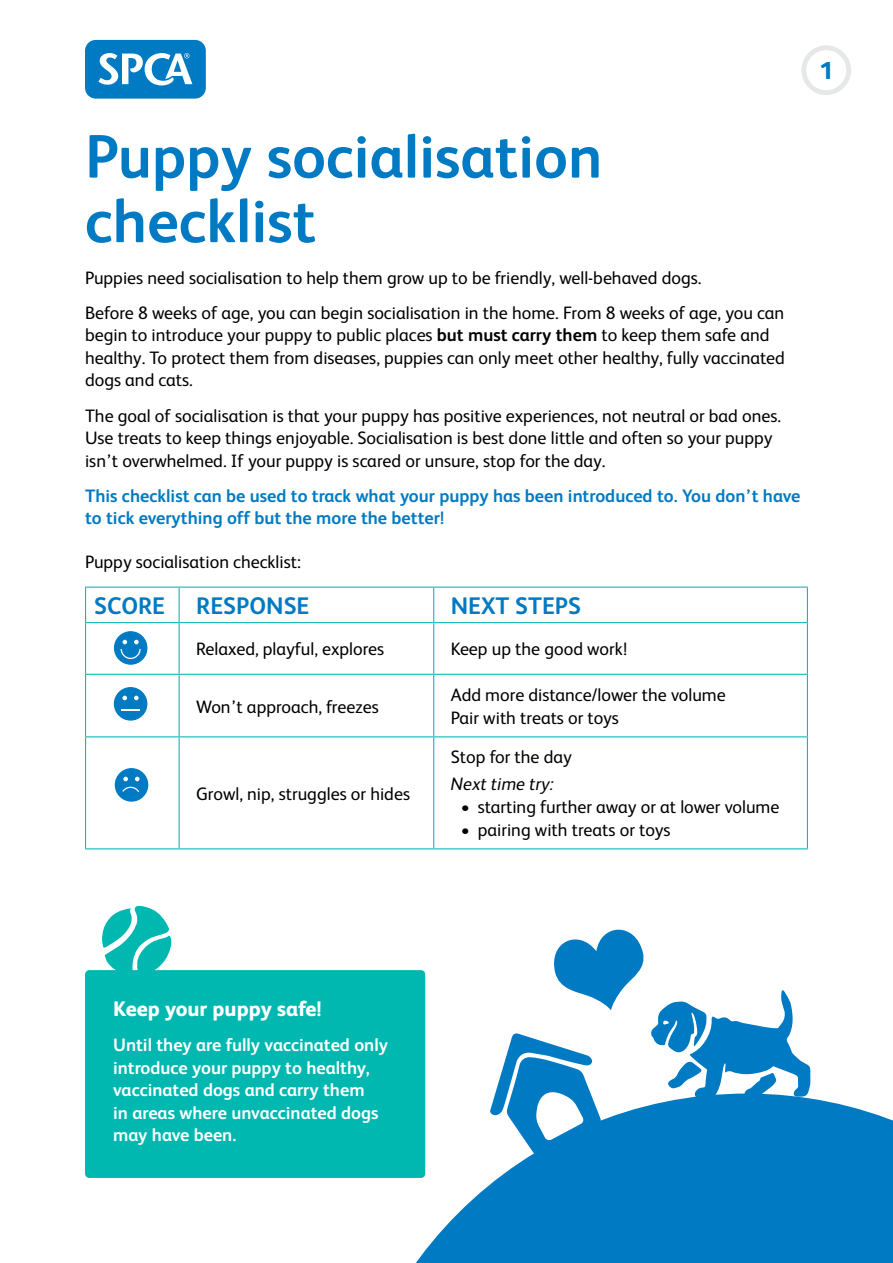
<style>
.page{position:relative;width:893px;height:1263px;background:#fff}
.page>*{position:absolute;margin:0;border:0;box-sizing:border-box;transform-origin:0 0}
.t1{font:700 61.5px/64.5px "FS Albert";color:#007ac2}
.t2{font:800 24.45px "FS Albert";color:#007ac2}
.t3{font:700 24px "FS Albert";color:#007ac2}
.t4{font:800 21px "FS Albert";color:#fff}
.t5{font:18px/22.5px "FS Albert";color:#000}
.t6{font:700 18px/22.5px "FS Albert";color:#fff}
.t7{font:700 18px/22.5px "FS Albert";color:#007ac2}
.t8{font:italic 18px "FS Albert";color:#000}
.s1{font-weight:700}
</style>
<div class="page">
<div style="left:801px;top:45px;width:50px;height:50px;border:5px solid #e6e7e8;border-radius:50%"></div>
<svg style="left:85px;top:39px;width:121px;height:60px"></svg>
<hr style="left:85px;top:588px;width:1px;height:34px;background:#00b8b0">
<hr style="left:85px;top:587px;width:94px;height:1px;background:#00b8b0">
<hr style="left:179px;top:587px;width:255px;height:1px;background:#00b8b0">
<hr style="left:434px;top:587px;width:374px;height:1px;background:#00b8b0">
<hr style="left:179px;top:588px;width:1px;height:34px;background:#00b8b0">
<hr style="left:433px;top:588px;width:1px;height:34px;background:#00b8b0">
<hr style="left:807px;top:588px;width:1px;height:34px;background:#00b8b0">
<hr style="left:85px;top:623px;width:1px;height:51px;background:#00b8b0">
<hr style="left:85px;top:622px;width:94px;height:1px;background:#00b8b0">
<hr style="left:179px;top:622px;width:255px;height:1px;background:#00b8b0">
<hr style="left:434px;top:622px;width:374px;height:1px;background:#00b8b0">
<hr style="left:179px;top:623px;width:1px;height:51px;background:#00b8b0">
<hr style="left:433px;top:623px;width:1px;height:51px;background:#00b8b0">
<hr style="left:807px;top:623px;width:1px;height:51px;background:#00b8b0">
<hr style="left:85px;top:675px;width:1px;height:61px;background:#00b8b0">
<hr style="left:85px;top:674px;width:94px;height:1px;background:#00b8b0">
<hr style="left:179px;top:674px;width:255px;height:1px;background:#00b8b0">
<hr style="left:434px;top:674px;width:374px;height:1px;background:#00b8b0">
<hr style="left:179px;top:675px;width:1px;height:61px;background:#00b8b0">
<hr style="left:433px;top:675px;width:1px;height:61px;background:#00b8b0">
<hr style="left:807px;top:675px;width:1px;height:61px;background:#00b8b0">
<hr style="left:85px;top:737px;width:1px;height:111px;background:#00b8b0">
<hr style="left:85px;top:736px;width:94px;height:1px;background:#00b8b0">
<hr style="left:179px;top:736px;width:255px;height:1px;background:#00b8b0">
<hr style="left:434px;top:736px;width:374px;height:1px;background:#00b8b0">
<hr style="left:179px;top:737px;width:1px;height:111px;background:#00b8b0">
<hr style="left:433px;top:737px;width:1px;height:111px;background:#00b8b0">
<hr style="left:807px;top:737px;width:1px;height:111px;background:#00b8b0">
<hr style="left:85px;top:848px;width:94px;height:1px;background:#00b8b0">
<hr style="left:179px;top:848px;width:255px;height:1px;background:#00b8b0">
<hr style="left:434px;top:848px;width:374px;height:1px;background:#00b8b0">
<svg style="left:416px;top:1093px;width:477px;height:170px;fill:#007ac2"></svg>
<svg style="left:490px;top:929px;width:320px;height:228px"></svg>
<svg style="left:114px;top:631px;width:33px;height:34px"></svg>
<svg style="left:114px;top:687px;width:33px;height:34px"></svg>
<svg style="left:115px;top:768px;width:33px;height:34px"></svg>
<div style="left:85px;top:970px;width:340px;height:208px;background:#00b8b0;border-radius:4px"></div>
<svg style="left:102px;top:905px;width:71px;height:66px"></svg>
<h2 class="t2" style="left:819px;top:56px;width:15px">1</h2>
<h1 class="t1" style="left:85px;top:124px;width:519px">Puppy socialisation checklist</h1>
<p class="t5" style="left:85px;top:260px;width:701px;line-height:35.2px">Puppies need socialisation to help them grow up to be friendly, well-behaved dogs.<br>Before 8 weeks of age, you can begin socialisation in the home. From 8 weeks of age, you can</p>
<p class="t5" style="left:85px;top:324px;width:701px">begin to introduce your puppy to public places <span class="s1">but must carry them</span> to keep them safe and healthy. To protect them from diseases, puppies can only meet other healthy, fully vaccinated dogs and cats.</p>
<p class="t5" style="left:85px;top:404px;width:698px">The goal of socialisation is that your puppy has positive experiences, not neutral or bad ones.<br>Use treats to keep things enjoyable. Socialisation is best done little and often so your puppy isn’t overwhelmed. If your puppy is scared or unsure, stop for the day.</p>
<p class="t7" style="left:85px;top:484px;width:717px">This checklist can be used to track what your puppy has been introduced to. You don’t have to tick everything off but the more the better!</p>
<p class="t5" style="left:85px;top:550px;width:217px">Puppy socialisation checklist:</p>
<h3 class="t3" style="left:94px;top:592px;width:73px">SCORE</h3>
<h3 class="t3" style="left:196px;top:592px;width:115px">RESPONSE</h3>
<h3 class="t3" style="left:451px;top:592px;width:132px">NEXT STEPS</h3>
<p class="t5" style="left:196px;top:638px;width:190px">Relaxed, playful, explores</p>
<p class="t5" style="left:451px;top:638px;width:178px">Keep up the good work!</p>
<p class="t5" style="left:196px;top:695px;width:184px">Won’t approach, freezes</p>
<p class="t5" style="left:451px;top:683px;width:277px;line-height:23.2px">Add more distance/lower the volume<br>Pair with treats or toys</p>
<p class="t5" style="left:196px;top:782px;width:215px">Growl, nip, struggles or hides</p>
<p class="t5" style="left:451px;top:746px;width:123px">Stop for the day</p>
<p class="t8" style="left:451px;top:773px;width:104px">Next time try:</p>
<p class="t5" style="left:461px;top:795px;width:320px">• starting further away or at lower volume</p>
<p class="t5" style="left:461px;top:819px;width:211px">• pairing with treats or toys</p>
<p class="t4" style="left:113px;top:996px;width:210px">Keep your puppy safe!</p>
<p class="t6" style="left:113px;top:1033px;width:276px">Until they are fully vaccinated only introduce your puppy to healthy, vaccinated dogs and carry them<br>in areas where unvaccinated dogs may have been.</p>
</div>
